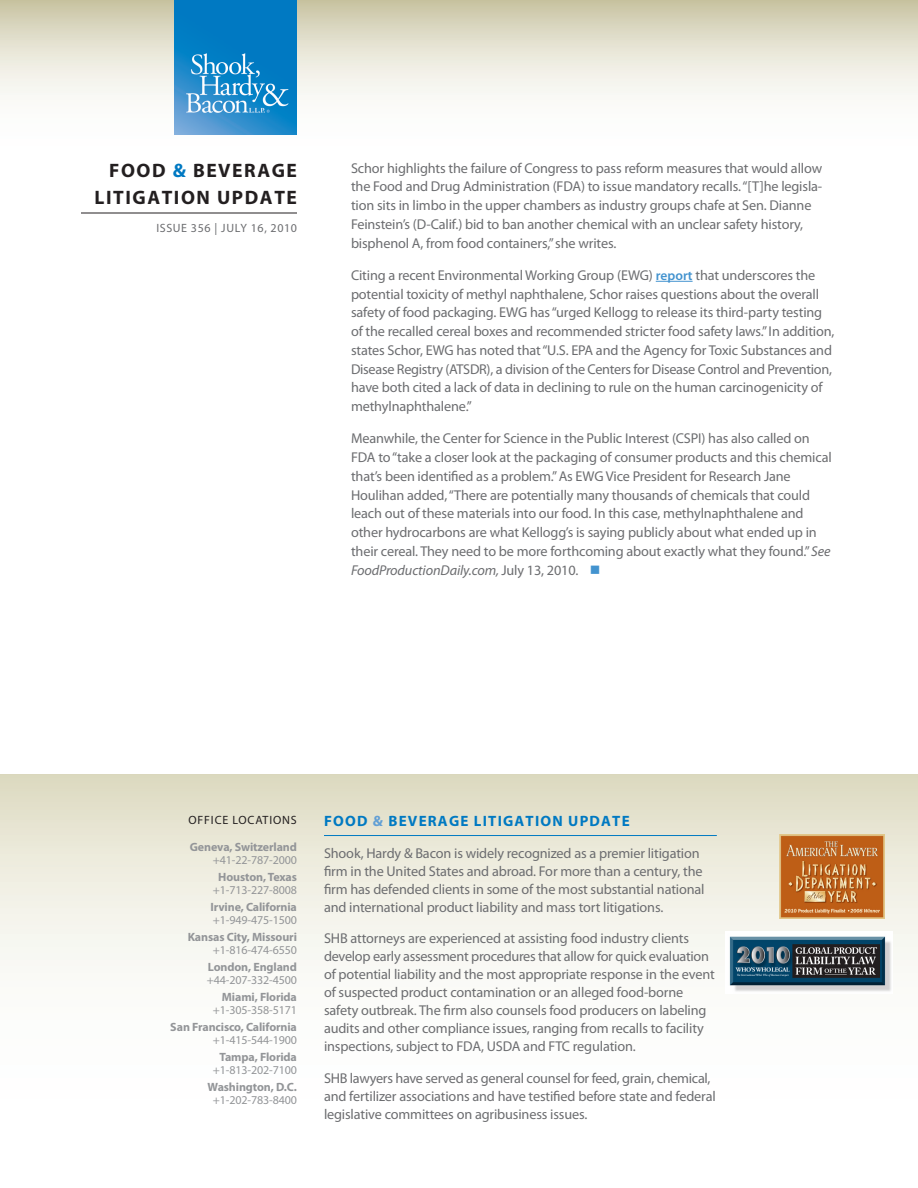
<style>
.page{position:relative;width:918px;height:1188px;background:#fff}
.page>*{position:absolute;margin:0;border:0;box-sizing:border-box;transform-origin:0 0}
.t1{font:700 19.5px/27px "Myriad Pro";letter-spacing:.08em;color:#231f20;text-align:right}
.t2{font:700 15px "Myriad Pro";letter-spacing:.08em;color:#0079c2}
.Body{font:14.25px/18.8px "Myriad Pro";letter-spacing:-.01em;color:#6c6d70}
.Body-2{font:700 12px/13.5px "Myriad Pro";letter-spacing:-.01em;color:#939598;text-align:right}
.Body-3{font:12px/13.5px "Myriad Pro";letter-spacing:-.01em;color:#939598;text-align:center}
.t3{font:12px "Myriad Pro";letter-spacing:.05em;color:#6c6d70}
.Body-4{font:12px "Myriad Pro";letter-spacing:.07em;color:#231f20}
.s1{color:#0079c2}
.s2{font-weight:600;font-size:13.5px;color:#4393cf}
.s3{font-style:italic}
.s4{color:#4393cf}
.s5{font-weight:400}
.s6{font-weight:700}
.s7{color:#629fd5}
</style>
<div class="page">
<svg style="left:0;top:0;width:918px;height:135px"></svg>
<hr style="left:81px;top:213px;width:216px;height:1px;background:#231f20">
<img style="left:175px;top:0;width:122px;height:135px">
<hr style="left:656px;top:281px;width:37px;height:1px;background:#4393cf">
<svg style="left:1px;top:774px;width:917px;height:192px;background:#eceadc"></svg>
<hr style="left:324px;top:835px;width:393px;height:1px;background:#0079c2">
<img style="left:780px;top:834px;width:105px;height:85px">
<img style="left:725px;top:931px;width:167px;height:61px">
<h1 class="t1" style="left:94px;top:156px;width:204px">FOOD <span class="s1">&amp;</span> BEVERAGE<br>LITIGATION UPDATE</h1>
<p class="t3" style="left:156px;top:221px;width:142px">ISSUE 356 | JULY 16, 2010</p>
<p class="Body" style="left:351px;top:158px;width:473px">Schor highlights the failure of Congress to pass reform measures that would allow the Food and Drug Administration (FDA) to issue mandatory recalls. “[T]he legisla&shy;tion sits in limbo in the upper chambers as industry groups chafe at Sen. Dianne Feinstein’s (D-Calif.) bid to ban another chemical with an unclear safety history, bisphenol A, from food containers,” she writes.</p>
<p class="Body" style="left:351px;top:266px;width:485px">Citing a recent Environmental Working Group (EWG) <span class="s2">report</span> that underscores the potential toxicity of methyl naphthalene, Schor raises questions about the overall safety of food packaging. EWG has “urged Kellogg to release its third-party testing of the recalled cereal boxes and recommended stricter food safety laws.” In addition, states Schor, EWG has noted that “U.S. EPA and the Agency for Toxic Substances and Disease Registry (ATSDR), a division of the Centers for Disease Control and Prevention, have both cited a lack of data in declining to rule on the human carcinogenicity of methylnaphthalene.”</p>
<p class="Body" style="left:351px;top:429px;width:482px">Meanwhile, the Center for Science in the Public Interest (CSPI) has also called on FDA to “take a closer look at the packaging of consumer products and this chemical that’s been identified as a problem.” As EWG Vice President for Research Jane Houlihan added, “There are potentially many thousands of chemicals that could leach out of these materials into our food. In this case, methylnaphthalene and other hydrocarbons are what Kellogg’s is saying publicly about what ended up in their cereal. They need to be more forthcoming about exactly what they found.” <span class="s3">See FoodProductionDaily.com,</span> July 13, 2010. <span class="s4">■</span></p>
<p class="Body-4" style="left:188px;top:812px;width:110px">OFFICE LOCATIONS</p>
<p class="Body-2" style="left:190px;top:840px;width:109px">Geneva, Switzerland <span class="s5">+41-22-787-2000</span></p>
<p class="Body-3" style="left:213px;top:870px;width:86px"><span class="s6">Houston, Texas </span>+1-713-227-8008</p>
<p class="Body-2" style="left:210px;top:900px;width:88px;text-align:left">Irvine, California <span class="s5">+1-949-475-1500</span></p>
<p class="Body-2" style="left:188px;top:930px;width:111px">Kansas City, Missouri <span class="s5">+1-816-474-6550</span></p>
<p class="Body-3" style="left:207px;top:960px;width:92px;text-align:left"><span class="s6">London, England </span>+44-207-332-4500</p>
<p class="Body-3" style="left:213px;top:990px;width:86px;text-align:right"><span class="s6">Miami, Florida </span>+1-305-358-5171</p>
<p class="Body-2" style="left:170px;top:1020px;width:128px">San Francisco, California <span class="s5">+1-415-544-1900</span></p>
<p class="Body-3" style="left:213px;top:1050px;width:86px"><span class="s6">Tampa, Florida </span>+1-813-202-7100</p>
<p class="Body-2" style="left:208px;top:1080px;width:91px;text-align:center">Washington, D.C. <span class="s5">+1-202-783-8400</span></p>
<p class="t2" style="left:324px;top:811px;width:307px">FOOD <span class="s7">&amp;</span> BEVERAGE LITIGATION UPDATE</p>
<p class="Body" style="left:324px;top:844px;width:382px;line-height:18px">Shook, Hardy &amp; Bacon is widely recognized as a premier litigation firm in the United States and abroad. For more than a century, the firm has defended clients in some of the most substantial national and international product liability and mass tort litigations.</p>
<p class="Body" style="left:324px;top:929px;width:392px;line-height:18px">SHB attorneys are experienced at assisting food industry clients develop early assessment procedures that allow for quick evaluation of potential liability and the most appropriate response in the event of suspected product contamination or an alleged food-borne safety outbreak. The firm also counsels food producers on labeling audits and other compliance issues, ranging from recalls to facility inspections, subject to FDA, USDA and FTC regulation.</p>
<p class="Body" style="left:324px;top:1069px;width:393px;line-height:18px">SHB lawyers have served as general counsel for feed, grain, chemical, and fertilizer associations and have testified before state and federal legislative committees on agribusiness issues.</p>
</div>
